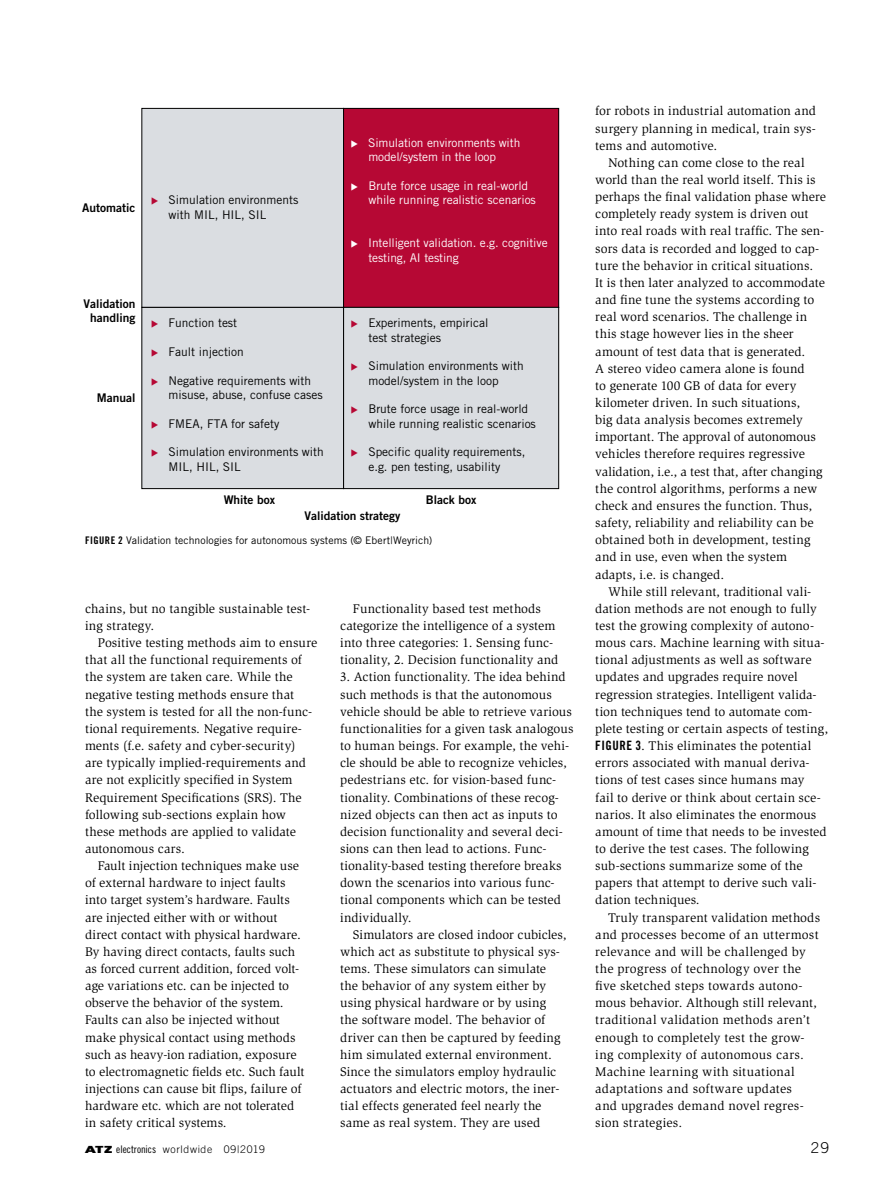
<style>
.page{position:relative;width:893px;height:1187px;background:#fff}
.page>*{position:absolute;margin:0;border:0;box-sizing:border-box;transform-origin:0 0}
.t1{font:300 15px "Trade Gothic LT Std";color:#000}
.Para_Indent{font:12.9px/17.1px "Slimbach Std";letter-spacing:.005em;color:#000}
.t2{font:12px/14.4px "Trade Gothic LT Std";color:#000}
.t3{font:12px/14.4px "Trade Gothic LT Std";letter-spacing:-.01em;color:#fff}
.t4{font:12px/14.4px "Trade Gothic LT Std Bd 2";color:#000;text-align:center}
.Image_Caption_x{font:10.5px "Trade Gothic LT Std";letter-spacing:.005em;color:#000}
.NoXML_Fußzeile{font:300 10.5px "Trade Gothic LT Std";letter-spacing:.06em;color:#000}
.s1{font-family:"STIX General";color:#b60834}
.s2{font-family:"STIX General"}
.s3{font-family:"Trade Gothic LT Std Bd Cn 20"}
.s4{font-family:"The Sans";font-weight:900}
.s5{font-family:"Trade Gothic LT Std Cn 18";font-weight:400}
</style>
<div class="page">
<div style="left:142px;top:108px;width:202px;height:199px;background:#dadde1"></div>
<div style="left:141px;top:108px;width:203px;height:200px;border:1px solid #000"></div>
<div style="left:344px;top:108px;width:215px;height:199px;background:#b60834"></div>
<div style="left:343px;top:108px;width:216px;height:200px;border:1px solid #000"></div>
<div style="left:344px;top:307px;width:215px;height:181px;background:#dadde1"></div>
<div style="left:343px;top:307px;width:216px;height:182px;border:1px solid #000"></div>
<div style="left:141px;top:307px;width:203px;height:182px;background:#dadde1;border:1px solid #000"></div>
<p class="t4" style="left:82px;top:200px;width:55px">Automatic</p>
<p class="t4" style="left:84px;top:296px;width:53px">Validation handling</p>
<p class="t4" style="left:97px;top:391px;width:40px">Manual</p>
<p class="t2" style="left:169px;top:193px;width:131px;text-indent:-18px"><span class="s1">▸</span> Simulation environments with MIL, HIL, SIL</p>
<p class="t2" style="left:151px;top:315px;width:88px"><span class="s1">▸</span> Function test</p>
<p class="t2" style="left:151px;top:344px;width:95px"><span class="s1">▸</span> Fault injection</p>
<p class="t2" style="left:169px;top:373px;width:156px;text-indent:-18px"><span class="s1">▸</span> Negative requirements with misuse, abuse, confuse cases</p>
<p class="t2" style="left:151px;top:416px;width:130px"><span class="s1">▸</span> FMEA, FTA for safety</p>
<p class="t2" style="left:169px;top:444px;width:157px;text-indent:-18px"><span class="s1">▸</span> Simulation environments with<br>MIL, HIL, SIL</p>
<p class="t3" style="left:350px;top:135px;width:171px;text-align:center"><span class="s2">▸</span> Simulation environments with model/system in the loop</p>
<p class="t3" style="left:368px;top:178px;width:169px;text-indent:-18px"><span class="s2">▸</span> Brute force usage in real-world while running realistic scenarios</p>
<p class="t3" style="left:368px;top:236px;width:181px;text-indent:-18px"><span class="s2">▸</span> Intelligent validation. e.g. cognitive testing, AI testing</p>
<p class="t2" style="left:368px;top:315px;width:122px;text-indent:-18px"><span class="s1">▸</span> Experiments, empirical test strategies</p>
<p class="t2" style="left:350px;top:358px;width:175px;text-align:center"><span class="s1">▸</span> Simulation environments with model/system in the loop</p>
<p class="t2" style="left:368px;top:401px;width:169px;text-indent:-18px"><span class="s1">▸</span> Brute force usage in real-world while running realistic scenarios</p>
<p class="t2" style="left:350px;top:444px;width:176px;text-align:center"><span class="s1">▸</span> Specific quality requirements, e.g. pen testing, usability</p>
<p class="t4" style="left:224px;top:492px;width:53px">White box</p>
<p class="t4" style="left:426px;top:492px;width:52px">Black box</p>
<p class="t4" style="left:305px;top:508px;width:97px">Validation strategy</p>
<p class="Image_Caption_x" style="left:85px;top:534px;width:349px"><span class="s3">FIGURE 2</span> Validation technologies for autonomous systems (© Ebert|Weyrich)</p>
<p class="Para_Indent" style="left:85px;top:600px;width:227px">chains, but no tangible sustainable test&shy;ing strategy.</p>
<p class="Para_Indent" style="left:85px;top:634px;width:234px;text-indent:13px">Positive testing methods aim to ensure that all the functional requirements of the system are taken care. While the negative testing methods ensure that<br>the system is tested for all the non-func&shy;tional requirements. Negative require&shy;ments (f.e. safety and cyber-security)<br>are typically implied-requirements and are not explicitly specified in System Requirement Specifications (SRS). The following sub-sections explain how these methods are applied to validate autonomous cars.</p>
<p class="Para_Indent" style="left:85px;top:857px;width:221px;text-indent:13px">Fault injection techniques make use of external hardware to inject faults into target system’s hardware. Faults are injected either with or without direct contact with physical hardware.<br>By having direct contacts, faults such as forced current addition, forced volt&shy;age variations etc. can be injected to observe the behavior of the system.<br>Faults can also be injected without make physical contact using methods such as heavy-ion radiation, exposure to electromagnetic fields etc. Such fault injections can cause bit flips, failure of hardware etc. which are not tolerated in safety critical systems.</p>
<p class="Para_Indent" style="left:340px;top:600px;width:220px;text-align:center">Functionality based test methods categorize the intelligence of a system into three categories: 1. Sensing func&shy;tionality, 2. Decision functionality and</p>
<p class="Para_Indent" style="left:340px;top:668px;width:235px">3. Action functionality. The idea behind such methods is that the autonomous vehicle should be able to retrieve various functionalities for a given task analogous to human beings. For example, the vehi&shy;cle should be able to recognize vehicles, pedestrians etc. for vision-based func&shy;tionality. Combinations of these recog&shy;nized objects can then act as inputs to decision functionality and several deci&shy;sions can then lead to actions. Func&shy;tionality-based testing therefore breaks down the scenarios into various func&shy;tional components which can be tested individually.</p>
<p class="Para_Indent" style="left:340px;top:925px;width:228px;text-indent:13px">Simulators are closed indoor cubicles, which act as substitute to physical sys&shy;tems. These simulators can simulate the behavior of any system either by using physical hardware or by using the software model. The behavior of driver can then be captured by feeding him simulated external environment.<br>Since the simulators employ hydraulic actuators and electric motors, the iner&shy;tial effects generated feel nearly the same as real system. They are used</p>
<p class="Para_Indent" style="left:595px;top:103px;width:222px;text-align:justify">for robots in industrial automation and surgery planning in medical, train sys&shy;tems and automotive.</p>
<p class="Para_Indent" style="left:595px;top:154px;width:232px;text-indent:13px">Nothing can come close to the real world than the real world itself. This is perhaps the final validation phase where completely ready system is driven out into real roads with real traffic. The sen&shy;sors data is recorded and logged to cap&shy;ture the behavior in critical situations.<br>It is then later analyzed to accommodate and fine tune the systems according to real word scenarios. The challenge in this stage however lies in the sheer amount of test data that is generated.<br>A stereo video camera alone is found<br>to generate 100 GB of data for every kilometer driven. In such situations,<br>big data analysis becomes extremely important. The approval of autonomous vehicles therefore requires regressive validation, i.e., a test that, after changing the control algorithms, performs a new check and ensures the function. Thus, safety, reliability and reliability can be obtained both in development, testing and in use, even when the system adapts, i.e. is changed.</p>
<p class="Para_Indent" style="left:595px;top:583px;width:234px;text-indent:13px">While still relevant, traditional vali&shy;dation methods are not enough to fully test the growing complexity of autono&shy;mous cars. Machine learning with situa&shy;tional adjustments as well as software updates and upgrades require novel regression strategies. Intelligent valida&shy;tion techniques tend to automate com&shy;plete testing or certain aspects of testing, <span class="s3">FIGURE 3</span>. This eliminates the potential errors associated with manual deriva&shy;tions of test cases since humans may<br>fail to derive or think about certain sce&shy;narios. It also eliminates the enormous amount of time that needs to be invested to derive the test cases. The following sub-sections summarize some of the papers that attempt to derive such vali&shy;dation techniques.</p>
<p class="Para_Indent" style="left:595px;top:908px;width:226px;text-indent:13px">Truly transparent validation methods and processes become of an uttermost relevance and will be challenged by the progress of technology over the five sketched steps towards autono&shy;mous behavior. Although still relevant, traditional validation methods aren’t enough to completely test the grow&shy;ing complexity of autonomous cars.<br>Machine learning with situational adaptations and software updates<br>and upgrades demand novel regres&shy;sion strategies.</p>
<p class="NoXML_Fußzeile" style="left:85px;top:1142px;width:181px"><span class="s4">ATZ</span> <span class="s5">electronics</span> worldwide 09|2019</p>
<p class="t1" style="left:811px;top:1138px;width:20px">29</p>
</div>
